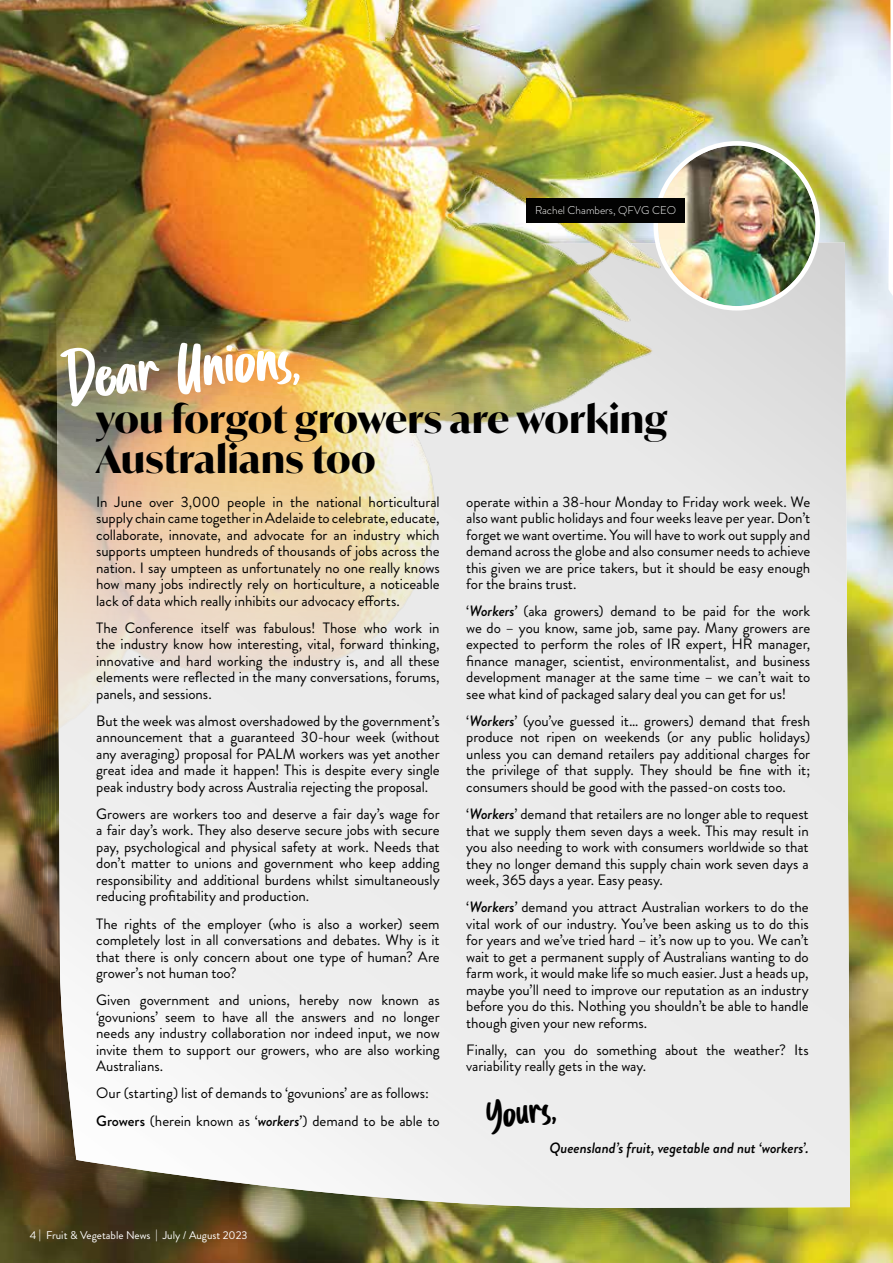
<style>
.page{position:relative;width:893px;height:1263px;background:#fff}
.page>*{position:absolute;margin:0;border:0;box-sizing:border-box;transform-origin:0 0}
.t1{font:70.5px "Problem Solver";color:#fff}
.t2{font:43.5px "Problem Solver";color:#000}
.t3{font:700 37.5px/40.5px "Ivy Mode";letter-spacing:.01em;color:#000}
.t4{font:15px/16.5px "Brandon Grotesque";letter-spacing:-.005em;color:#000;text-align:justify}
.t5{font:italic 500 15px "Brandon Grotesque";letter-spacing:-.01em;color:#000}
.t6{font:11.25px "Brandon Grotesque";color:#fff}
.t7{font:300 11.25px "Brandon Grotesque";color:#fff}
.s1{font-weight:500}
.s2{font-weight:500;font-style:italic}
</style>
<div class="page">
<img style="left:0;top:945px;width:893px;height:318px">
<img style="left:49px;top:945px;width:739px;height:285px">
<img style="left:58px;top:945px;width:648px;height:264px">
<div style="left:700px;top:945px;width:150px;height:263px;background:#ebebeb"></div>
<img style="left:0;top:0;width:893px;height:945px">
<img style="left:658px;top:146px;width:157px;height:160px">
<div style="left:653px;top:141px;width:167px;height:170px;border:4px solid #fff;border-radius:50%"></div>
<div style="left:526px;top:198px;width:159px;height:25px;background:#000"></div>
<svg style="left:886px;top:0;width:7px;height:489px"></svg>
<p class="t7" style="left:535px;top:203px;width:143px">Rachel Chambers, QFVG CEO</p>
<h1 class="t1" style="left:63px;top:336px;width:234px;rotate:-5deg">Dear Unions,</h1>
<h3 class="t3" style="left:96px;top:398px;width:573px">you forgot growers are working<br>Australians too</h3>
<p class="t4" style="left:96px;top:493px;width:345px">In June over 3,000 people in the national horticultural supply chain came together in Adelaide to celebrate, educate, collaborate, innovate, and advocate for an industry which supports umpteen hundreds of thousands of jobs across the nation. I say umpteen as unfortunately no one really knows how many jobs indirectly rely on horticulture, a noticeable lack of data which really inhibits our advocacy efforts.</p>
<p class="t4" style="left:96px;top:619px;width:345px">The Conference itself was fabulous! Those who work in the industry know how interesting, vital, forward thinking, innovative and hard working the industry is, and all these elements were reflected in the many conversations, forums, panels, and sessions.</p>
<p class="t4" style="left:96px;top:713px;width:345px">But the week was almost overshadowed by the government’s announcement that a guaranteed 30-hour week (without any averaging) proposal for PALM workers was yet another great idea and made it happen! This is despite every single peak industry body across Australia rejecting the proposal.</p>
<p class="t4" style="left:96px;top:806px;width:345px">Growers are workers too and deserve a fair day’s wage for a fair day’s work. They also deserve secure jobs with secure pay, psychological and physical safety at work. Needs that don’t matter to unions and government who keep adding responsibility and additional burdens whilst simultaneously reducing profitability and production.</p>
<p class="t4" style="left:96px;top:915px;width:345px">The rights of the employer (who is also a worker) seem completely lost in all conversations and debates. Why is it that there is only concern about one type of human? Are grower’s not human too?</p>
<p class="t4" style="left:96px;top:992px;width:345px">Given government and unions, hereby now known as ‘govunions’ seem to have all the answers and no longer needs any industry collaboration nor indeed input, we now invite them to support our growers, who are also working Australians.</p>
<p class="t4" style="left:96px;top:1080px;width:345px;line-height:27.2px">Our (starting) list of demands to ‘govunions’ are as follows:<br><span class="s1">Growers</span> (herein known as ‘<span class="s2">workers’</span>) demand to be able to</p>
<p class="t4" style="left:466px;top:493px;width:346px">operate within a 38-hour Monday to Friday work week. We also want public holidays and four weeks leave per year. Don’t forget we want overtime. You will have to work out supply and demand across the globe and also consumer needs to achieve this given we are price takers, but it should be easy enough for the brains trust.</p>
<p class="t4" style="left:466px;top:603px;width:346px">‘<span class="s2">Workers’</span> (aka growers) demand to be paid for the work we do – you know, same job, same pay. Many growers are expected to perform the roles of IR expert, HR manager, finance manager, scientist, environmentalist, and business development manager at the same time – we can’t wait to see what kind of packaged salary deal you can get for us!</p>
<p class="t4" style="left:466px;top:713px;width:346px">‘<span class="s2">Workers</span>’ (you’ve guessed it… growers) demand that fresh produce not ripen on weekends (or any public holidays) unless you can demand retailers pay additional charges for the privilege of that supply. They should be fine with it; consumers should be good with the passed-on costs too.</p>
<p class="t4" style="left:466px;top:806px;width:344px">‘<span class="s2">Workers</span>’ demand that retailers are no longer able to request that we supply them seven days a week. This may result in you also needing to work with consumers worldwide so that they no longer demand this supply chain work seven days a week, 365 days a year. Easy peasy.</p>
<p class="t4" style="left:466px;top:899px;width:344px">‘<span class="s2">Workers’</span> demand you attract Australian workers to do the vital work of our industry. You’ve been asking us to do this for years and we’ve tried hard – it’s now up to you. We can’t wait to get a permanent supply of Australians wanting to do farm work, it would make life so much easier. Just a heads up, maybe you’ll need to improve our reputation as an industry before you do this. Nothing you shouldn’t be able to handle though given your new reforms.</p>
<p class="t4" style="left:466px;top:1041px;width:344px">Finally, can you do something about the weather? Its variability really gets in the way.</p>
<h2 class="t2" style="left:483px;top:1092px;width:70px;rotate:-8deg">Yours,</h2>
<p class="t6" style="left:30px;top:1227px;width:219px">4 | Fruit &amp; Vegetable News | July / August 2023</p>
<p class="t5" style="left:549px;top:1137px;width:261px">Queensland’s fruit, vegetable and nut ‘workers’.</p>
</div>
